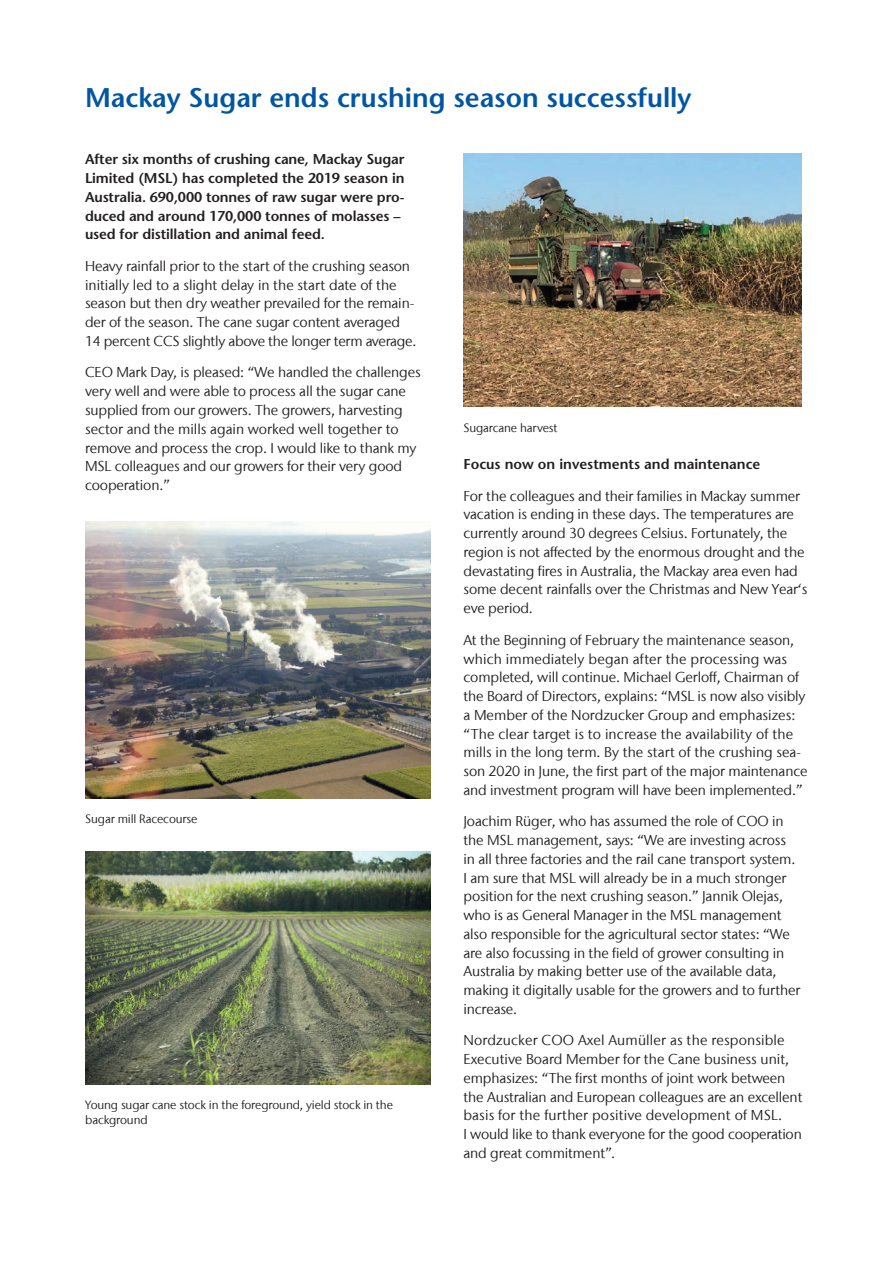
<style>
.page{position:relative;width:893px;height:1263px;background:#fff}
.page>*{position:absolute;margin:0;border:0;box-sizing:border-box;transform-origin:0 0}
.t1{font:600 27px "Stone Sans";color:#0156a3}
.t2{font:14.25px/18.8px "Stone Sans IIITC Com";letter-spacing:-.01em;color:#231f20}
.t3{font:600 14.25px/18.8px "Stone Sans";letter-spacing:-.01em;color:#231f20}
.t4{font:12px/15px "Stone Sans IIITC Com";letter-spacing:-.01em;color:#231f20}
</style>
<div class="page">
<img style="left:85px;top:852px;width:345px;height:232px">
<img style="left:85px;top:522px;width:345px;height:276px">
<img style="left:463px;top:153px;width:339px;height:254px">
<h1 class="t1" style="left:85px;top:80px;width:608px">Mackay Sugar ends crushing season successfully</h1>
<p class="t3" style="left:85px;top:150px;width:321px">After six months of crushing cane, Mackay Sugar Limited (MSL) has completed the 2019 season in Australia. 690,000 tonnes of raw sugar were pro&shy;duced and around 170,000 tonnes of molasses – used for distillation and animal feed.</p>
<p class="t2" style="left:85px;top:256px;width:333px">Heavy rainfall prior to the start of the crushing season initially led to a slight delay in the start date of the season but then dry weather prevailed for the remain&shy;der of the season. The cane sugar content averaged 14 percent CCS slightly above the longer term average.</p>
<p class="t2" style="left:85px;top:363px;width:337px">CEO Mark Day, is pleased: “We handled the challenges very well and were able to process all the sugar cane supplied from our growers. The growers, harvesting sector and the mills again worked well together to remove and process the crop. I would like to thank my MSL colleagues and our growers for their very good cooperation.”</p>
<p class="t4" style="left:85px;top:811px;width:114px">Sugar mill Racecourse</p>
<p class="t4" style="left:85px;top:1097px;width:309px">Young sugar cane stock in the foreground, yield stock in the background</p>
<p class="t4" style="left:463px;top:420px;width:96px">Sugarcane harvest</p>
<p class="t3" style="left:463px;top:455px;width:298px">Focus now on investments and maintenance</p>
<p class="t2" style="left:463px;top:486px;width:346px">For the colleagues and their families in Mackay summer vacation is ending in these days. The temperatures are currently around 30 degrees Celsius. Fortunately, the region is not affected by the enormous drought and the devastating fires in Australia, the Mackay area even had some decent rainfalls over the Christmas and New Year‘s eve period.</p>
<p class="t2" style="left:463px;top:630px;width:346px">At the Beginning of February the maintenance season, which immediately began after the processing was completed, will continue. Michael Gerloff, Chairman of the Board of Directors, explains: “MSL is now also visibly a Member of the Nordzucker Group and emphasizes: “The clear target is to increase the availability of the mills in the long term. By the start of the crushing sea&shy;son 2020 in June, the first part of the major maintenance and investment program will have been implemented.”</p>
<p class="t2" style="left:463px;top:812px;width:339px">Joachim Rüger, who has assumed the role of COO in the MSL management, says: “We are investing across in all three factories and the rail cane transport system.<br>I am sure that MSL will already be in a much stronger position for the next crushing season.” Jannik Olejas, who is as General Manager in the MSL management also responsible for the agricultural sector states: “We are also focussing in the field of grower consulting in Australia by making better use of the available data, making it digitally usable for the growers and to further increase.</p>
<p class="t2" style="left:463px;top:1031px;width:340px">Nordzucker COO Axel Aumüller as the responsible Executive Board Member for the Cane business unit, emphasizes: “The first months of joint work between the Australian and European colleagues are an excellent basis for the further positive development of MSL.<br>I would like to thank everyone for the good cooperation and great commitment”.</p>
</div>
